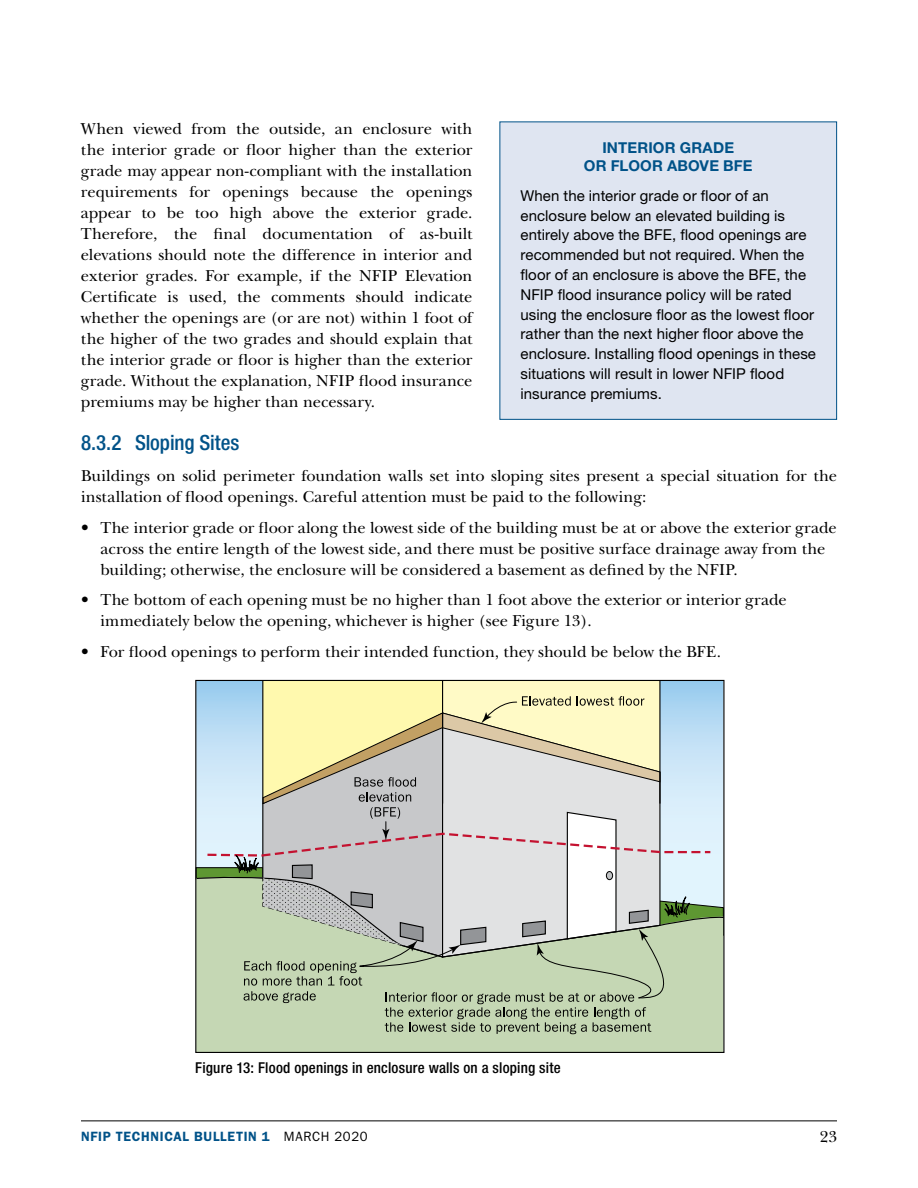
<style>
.page{position:relative;width:918px;height:1188px;background:#fff}
.page>*{position:absolute;margin:0;border:0;box-sizing:border-box;transform-origin:0 0}
.t1{font:500 condensed 21px "Helvetica Neue LT Std";letter-spacing:-.005em;color:#005288}
.Body{font:16.5px/21px "New Baskerville";color:#000}
.Box_Body{font:15px/19.8px "Helvetica Neue LT Std";letter-spacing:.005em;color:#000}
.t2{font:500 condensed 15px "Helvetica Neue LT Std";letter-spacing:.015em;color:#000}
.t3{font:700 15px/18px "Helvetica Neue LT Std";letter-spacing:.01em;color:#005288;text-align:center}
.t4{font:600 13.5px "ITC Franklin Gothic Std";letter-spacing:.055em;color:#005288}
.s1{font-weight:400;color:#000}
</style>
<div class="page">
<hr style="left:81px;top:1120px;width:756px;height:1px;background:#000">
<div style="left:500px;top:122px;width:337px;height:297px;background:#dfe5f1"></div>
<div style="left:500px;top:122px;width:337px;height:298px;border:1px solid #005288"></div>
<div style="left:197px;top:1034px;width:525px;height:17px;background:#c5d7b4"></div>
<svg style="left:197px;top:682px;width:525px;height:352px;background:#ccd3c2"></svg>
<p class="Body" style="left:81px;top:118px;width:393px;text-align:justify">When viewed from the outside, an enclosure with the interior grade or floor higher than the exterior grade may appear non-compliant with the installation requirements for openings because the openings appear to be too high above the exterior grade.<br>Therefore, the final documentation of as-built elevations should note the difference in interior and exterior grades. For example, if the NFIP Elevation Certificate is used, the comments should indicate whether the openings are (or are not) within 1 foot of the higher of the two grades and should explain that the interior grade or floor is higher than the exterior grade. Without the explanation, NFIP flood insurance premiums may be higher than necessary.</p>
<h4 class="t1" style="left:81px;top:430px;width:160px">8.3.2 Sloping Sites</h4>
<p class="Body" style="left:81px;top:465px;width:758px">Buildings on solid perimeter foundation walls set into sloping sites present a special situation for the installation of flood openings. Careful attention must be paid to the following:</p>
<p class="Body" style="left:100px;top:517px;width:738px;text-indent:-19px">• The interior grade or floor along the lowest side of the building must be at or above the exterior grade across the entire length of the lowest side, and there must be positive surface drainage away from the building; otherwise, the enclosure will be considered a basement as defined by the NFIP.</p>
<p class="Body" style="left:100px;top:590px;width:688px;text-indent:-19px">• The bottom of each opening must be no higher than 1 foot above the exterior or interior grade immediately below the opening, whichever is higher (see Figure 13).</p>
<p class="Body" style="left:81px;top:642px;width:642px">• For flood openings to perform their intended function, they should be below the BFE.</p>
<p class="t3" style="left:584px;top:139px;width:170px">INTERIOR GRADE<br>OR FLOOR ABOVE BFE</p>
<p class="Box_Body" style="left:520px;top:185px;width:297px">When the interior grade or floor of an enclosure below an elevated building is entirely above the BFE, flood openings are recommended but not required. When the floor of an enclosure is above the BFE, the NFIP flood insurance policy will be rated using the enclosure floor as the lowest floor rather than the next higher floor above the enclosure. Installing flood openings in these situations will result in lower NFIP flood insurance premiums.</p>
<p class="t2" style="left:195px;top:1059px;width:367px">Figure 13: Flood openings in enclosure walls on a sloping site</p>
<p class="t4" style="left:81px;top:1129px;width:288px">NFIP TECHNICAL BULLETIN 1 <span class="s1">MARCH 2020</span></p>
<p class="Body" style="left:820px;top:1126px;width:19px">23</p>
</div>
